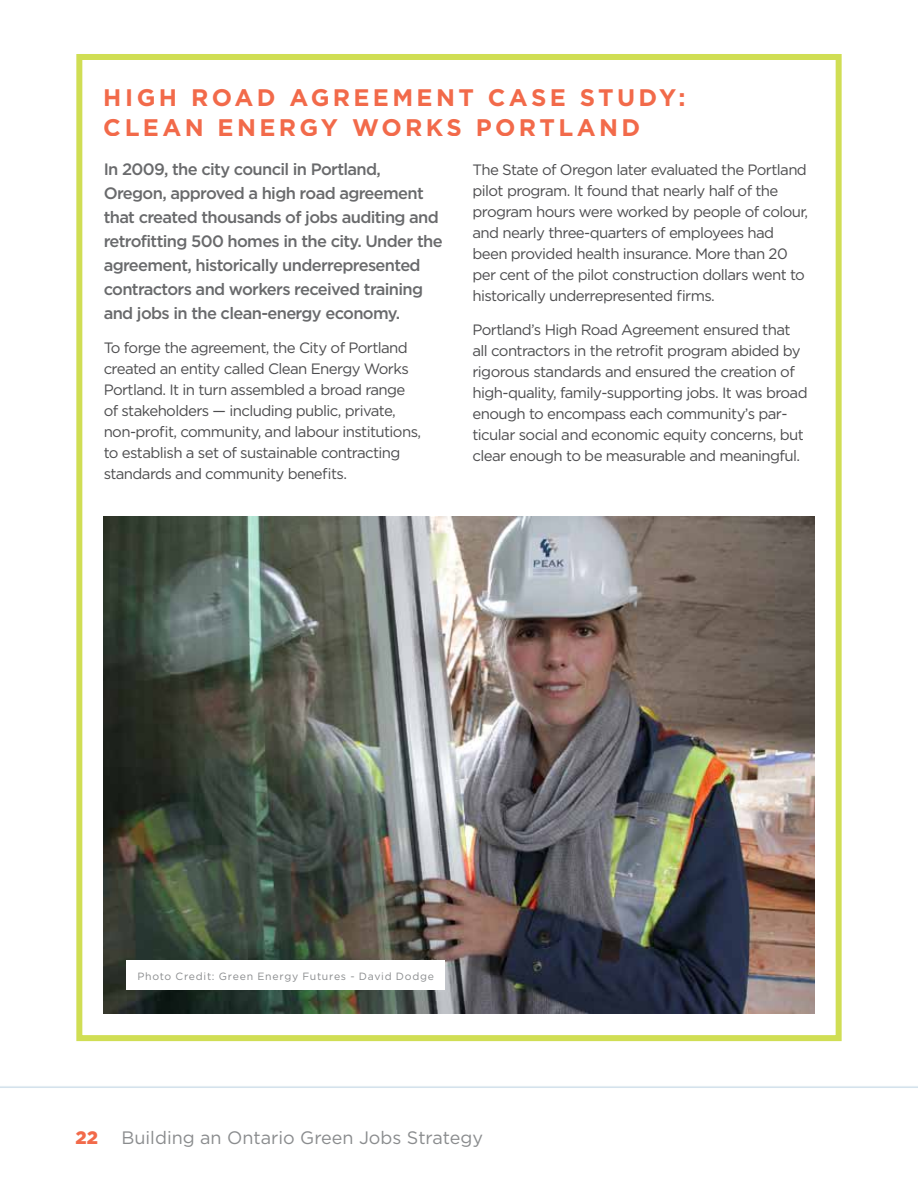
<style>
.page{position:relative;width:918px;height:1188px;background:#fff}
.page>*{position:absolute;margin:0;border:0;box-sizing:border-box;transform-origin:0 0}
.t1{font:700 24px/30px "Gotham";letter-spacing:.14em;color:#f26a4a}
.t2{font:18px "Gotham";color:#8a8c8e}
.t3{font:900 18px "Gotham";color:#f26a4a}
.t4{font:500 16.5px/24px "Gotham";letter-spacing:-.04em;color:#696a6c}
.t5{font:15px/21px "Gotham";letter-spacing:-.04em;color:#4d4d4f}
.t6{font:10.5px "Gotham";letter-spacing:.07em;color:#8a8c8e}
</style>
<div class="page">
<hr style="left:0;top:1086px;width:918px;height:2px;background:#aec9db">
<div style="left:76px;top:54px;width:766px;height:987px;border:6px solid #d0de54"></div>
<img style="left:104px;top:517px;width:710px;height:496px">
<div style="left:127px;top:960px;width:318px;height:30px;background:#fff"></div>
<h1 class="t1" style="left:104px;top:82px;width:584px">HIGH ROAD AGREEMENT CASE STUDY:<br>CLEAN ENERGY WORKS PORTLAND</h1>
<p class="t4" style="left:104px;top:156px;width:340px">In 2009, the city council in Portland, Oregon, approved a high road agreement that created thousands of jobs auditing and retrofitting 500 homes in the city. Under the agreement, historically underrepresented contractors and workers received training and jobs in the clean-energy economy.</p>
<p class="t5" style="left:104px;top:337px;width:319px">To forge the agreement, the City of Portland created an entity called Clean Energy Works Portland. It in turn assembled a broad range of stakeholders — including public, private, non-profit, community, and labour institutions, to establish a set of sustainable contracting standards and community benefits.</p>
<p class="t5" style="left:472px;top:159px;width:337px">The State of Oregon later evaluated the Portland pilot program. It found that nearly half of the program hours were worked by people of colour, and nearly three-quarters of employees had been provided health insurance. More than 20 per cent of the pilot construction dollars went to historically underrepresented firms.</p>
<p class="t5" style="left:472px;top:319px;width:337px">Portland’s High Road Agreement ensured that all contractors in the retrofit program abided by rigorous standards and ensured the creation of high-quality, family-supporting jobs. It was broad enough to encompass each community’s par&shy;ticular social and economic equity concerns, but clear enough to be measurable and meaningful.</p>
<p class="t6" style="left:137px;top:970px;width:298px">Photo Credit: Green Energy Futures - David Dodge</p>
<p class="t3" style="left:76px;top:1125px;width:24px">22</p>
<p class="t2" style="left:122px;top:1126px;width:363px">Building an Ontario Green Jobs Strategy</p>
</div>
